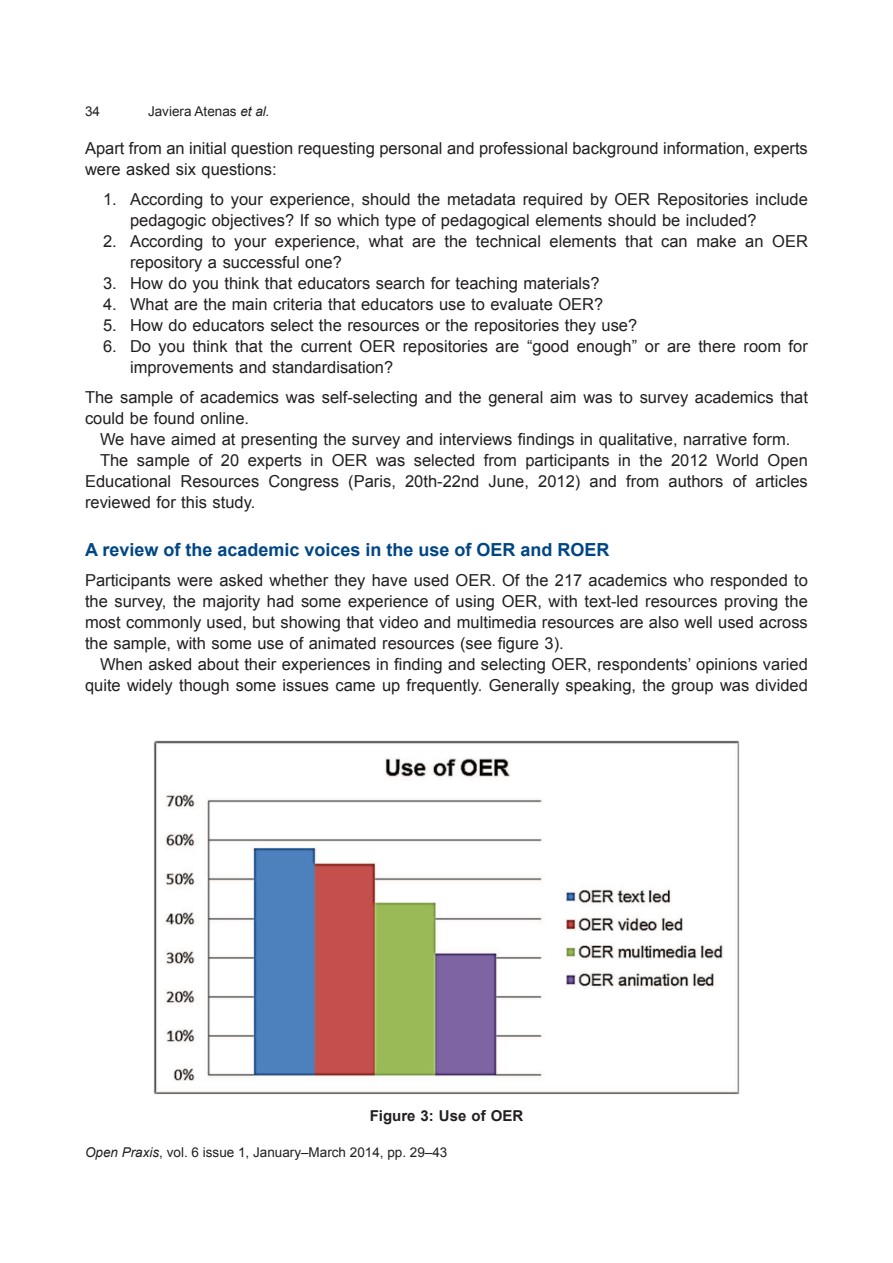
<style>
.page{position:relative;width:893px;height:1263px;background:#fff}
.page>*{position:absolute;margin:0;border:0;box-sizing:border-box;transform-origin:0 0}
.t1{font:700 18px "Arial";color:#004684}
.t2{font:16.5px/21px "Arial";color:#231f20}
.t3{font:700 15px "Arial";color:#231f20}
.t4{font:13.5px "Arial";color:#231f20}
.s1{font-style:italic}
</style>
<div class="page">
<img style="left:153px;top:740px;width:587px;height:354px">
<p class="t4" style="left:85px;top:103px;width:17px">34</p>
<p class="t4" style="left:148px;top:103px;width:123px">Javiera Atenas <span class="s1">et al.</span></p>
<p class="t2" style="left:85px;top:138px;width:724px">Apart from an initial question requesting personal and professional background information, experts were asked six questions:</p>
<p class="t2" style="left:130px;top:189px;width:679px;text-indent:-27px">1. According to your experience, should the metadata required by OER Repositories include pedagogic objectives? If so which type of pedagogical elements should be included?</p>
<p class="t2" style="left:130px;top:231px;width:679px;text-indent:-27px">2. According to your experience, what are the technical elements that can make an OER repository a successful one?</p>
<p class="t2" style="left:103px;top:273px;width:498px">3. How do you think that educators search for teaching materials?</p>
<p class="t2" style="left:103px;top:294px;width:502px">4. What are the main criteria that educators use to evaluate OER?</p>
<p class="t2" style="left:103px;top:315px;width:536px">5. How do educators select the resources or the repositories they use?</p>
<p class="t2" style="left:130px;top:336px;width:679px;text-indent:-27px">6. Do you think that the current OER repositories are “good enough” or are there room for improvements and standardisation?</p>
<p class="t2" style="left:85px;top:387px;width:724px">The sample of academics was self-selecting and the general aim was to survey academics that could be found online.</p>
<p class="t2" style="left:100px;top:429px;width:692px">We have aimed at presenting the survey and interviews indings in qualitative, narrative form.</p>
<p class="t2" style="left:100px;top:450px;width:709px">The sample of 20 experts in OER was selected from participants in the 2012 World Open</p>
<p class="t2" style="left:85px;top:471px;width:724px">Educational Resources Congress (Paris, 20th-22nd June, 2012) and from authors of articles</p>
<p class="t2" style="left:85px;top:492px;width:172px">reviewed for this study.</p>
<p class="t1" style="left:85px;top:543px;width:526px">A review of the academic voices in the use of OER and ROER</p>
<p class="t2" style="left:85px;top:570px;width:724px;text-align:justify">Participants were asked whether they have used OER. Of the 217 academics who responded to the survey, the majority had some experience of using OER, with text-led resources proving the most commonly used, but showing that video and multimedia resources are also well used across the sample, with some use of animated resources (see igure 3).</p>
<p class="t2" style="left:85px;top:654px;width:724px;text-align:right">When asked about their experiences in inding and selecting OER, respondents’ opinions varied quite widely though some issues came up frequently. Generally speaking, the group was divided</p>
<p class="t3" style="left:370px;top:1110px;width:155px">Figure 3: Use of OER</p>
<p class="t4" style="left:85px;top:1147px;width:364px"><span class="s1">Open Praxis</span>, vol. 6 issue 1, January–March 2014, pp. 29–43</p>
</div>
